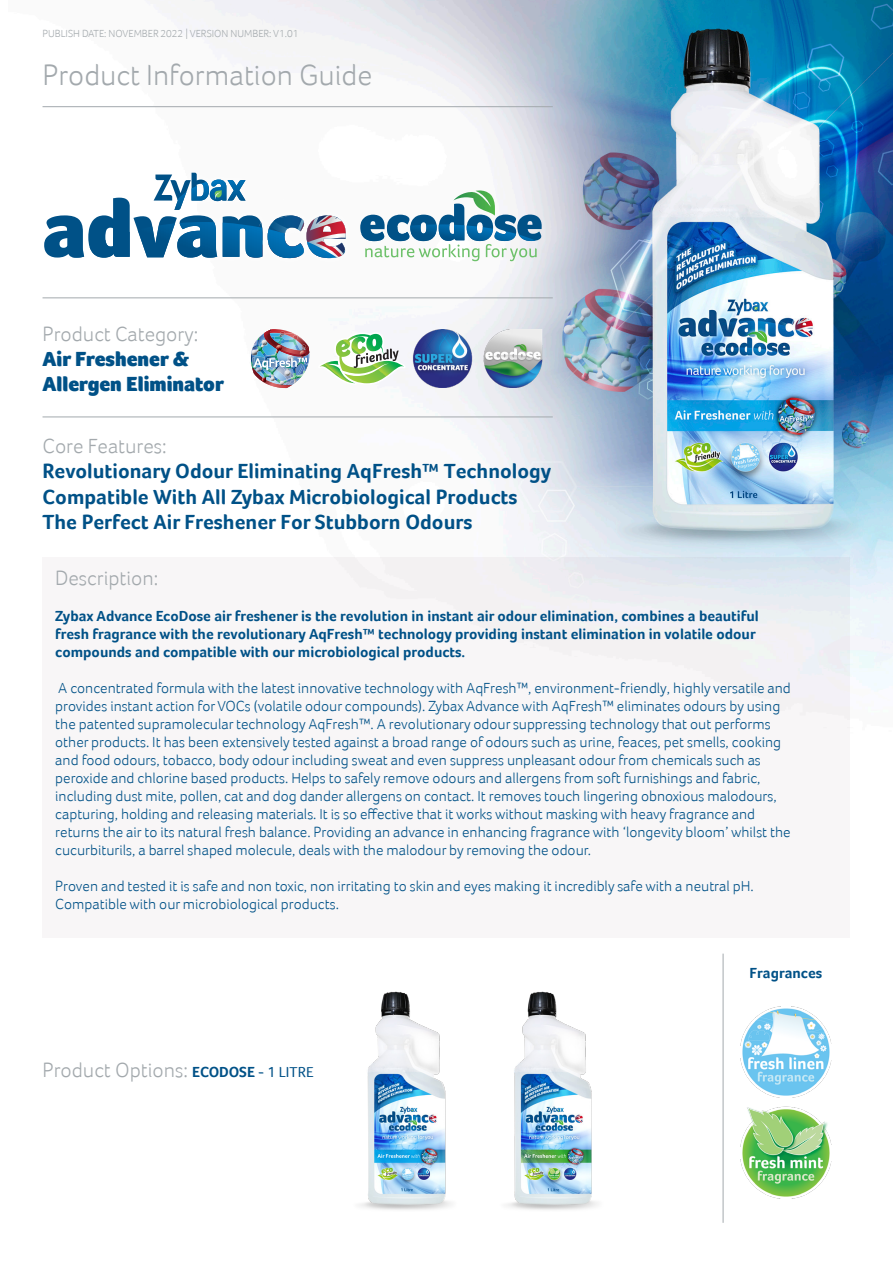
<style>
.page{position:relative;width:893px;height:1263px;background:#fff}
.page>*{position:absolute;margin:0;border:0;box-sizing:border-box;transform-origin:0 0}
.t1{font:300 30px "Foco";color:#a3a9ad}
.t2{font:700 21px/25.2px "Foco";color:#005187}
.t3{font:300 21px "Foco";color:#a3a9ad}
.t4{font:900 21px/25.2px "Foco";color:#005187}
.t5{font:300 15px/18px "Foco";color:#005187}
.t6{font:700 15px/18px "Foco";color:#005187}
.t7{font:300 10.5px "Foco";color:#a3a9ad}
.s1{font-weight:700;font-size:15px;color:#005187}
.s2{font-weight:400;font-size:15px;color:#005187}
</style>
<div class="page">
<img style="left:42px;top:0;width:851px;height:1223px">
<div style="left:31px;top:54px;width:353px;height:49px;background:#fff"></div>
<div style="left:30px;top:20px;width:280px;height:35px;background:#fff"></div>
<hr style="left:43px;top:106px;width:510px;height:1px;background:#a3a9ad">
<hr style="left:43px;top:298px;width:510px;height:1px;background:#a3a9ad">
<hr style="left:43px;top:417px;width:510px;height:1px;background:#a3a9ad">
<div style="left:43px;top:557px;width:807px;height:381px;background:#f8f6f7"></div>
<hr style="left:723px;top:954px;width:1px;height:269px;background:#a3a9ad">
<img style="left:740px;top:1007px;width:91px;height:91px">
<img style="left:740px;top:1105px;width:91px;height:93px">
<img style="left:43px;top:160px;width:315px;height:110px">
<svg style="left:44px;top:173px;width:302px;height:85px"></svg>
<svg style="left:360px;top:190px;width:182px;height:71px"></svg>
<svg style="left:318px;top:332px;width:88px;height:53px"></svg>
<img style="left:251px;top:329px;width:58px;height:60px">
<img style="left:251px;top:346px;width:29px;height:36px">
<img style="left:484px;top:330px;width:59px;height:57px">
<img style="left:411px;top:330px;width:62px;height:57px">
<div style="left:341px;top:965px;width:132px;height:269px;background:#fff"></div>
<img style="left:360px;top:991px;width:91px;height:219px">
<div style="left:487px;top:965px;width:132px;height:269px;background:#fff"></div>
<img style="left:507px;top:991px;width:90px;height:219px">
<p class="t7" style="left:43px;top:28px;width:257px">PUBLISH DATE: NOVEMBER 2022 | VERSION NUMBER: V1.01</p>
<h1 class="t1" style="left:43px;top:58px;width:331px">Product Information Guide</h1>
<h2 class="t3" style="left:43px;top:322px;width:157px">Product Category:</h2>
<h2 class="t4" style="left:43px;top:346px;width:183px">Air Freshener &amp;<br>Allergen Eliminator</h2>
<h2 class="t3" style="left:43px;top:434px;width:126px">Core Features:</h2>
<h2 class="t2" style="left:43px;top:458px;width:510px">Revolutionary Odour Eliminating AqFresh™ Technology<br>Compatible With All Zybax Microbiological Products<br>The Perfect Air Freshener For Stubborn Odours</h2>
<h2 class="t3" style="left:55px;top:565px;width:105px">Description:</h2>
<p class="t6" style="left:55px;top:606px;width:705px">Zybax Advance EcoDose air freshener is the revolution in instant air odour elimination, combines a beautiful fresh fragrance with the revolutionary AqFresh™ technology providing instant elimination in volatile odour compounds and compatible with our microbiological products.</p>
<p class="t5" style="left:55px;top:679px;width:737px">A concentrated formula with the latest innovative technology with AqFresh™, environment-friendly, highly versatile and provides instant action for VOCs (volatile odour compounds). Zybax Advance with AqFresh™ eliminates odours by using the patented supramolecular technology AqFresh™. A revolutionary odour suppressing technology that out performs other products. It has been extensively tested against a broad range of odours such as urine, feaces, pet smells, cooking and food odours, tobacco, body odour including sweat and even suppress unpleasant odour from chemicals such as peroxide and chlorine based products. Helps to safely remove odours and allergens from soft furnishings and fabric, including dust mite, pollen, cat and dog dander allergens on contact. It removes touch lingering obnoxious malodours, capturing, holding and releasing materials. It is so effective that it works without masking with heavy fragrance and returns the air to its natural fresh balance. Providing an advance in enhancing fragrance with ‘longevity bloom’ whilst the cucurbiturils, a barrel shaped molecule, deals with the malodour by removing the odour.</p>
<p class="t5" style="left:55px;top:877px;width:700px">Proven and tested it is safe and non toxic, non irritating to skin and eyes making it incredibly safe with a neutral pH.<br>Compatible with our microbiological products.</p>
<h2 class="t3" style="left:43px;top:1057px;width:273px">Product Options: <span class="s1">ECODOSE</span> <span class="s2">- 1 LITRE</span></h2>
<p class="t6" style="left:750px;top:964px;width:74px">Fragrances</p>
</div>
